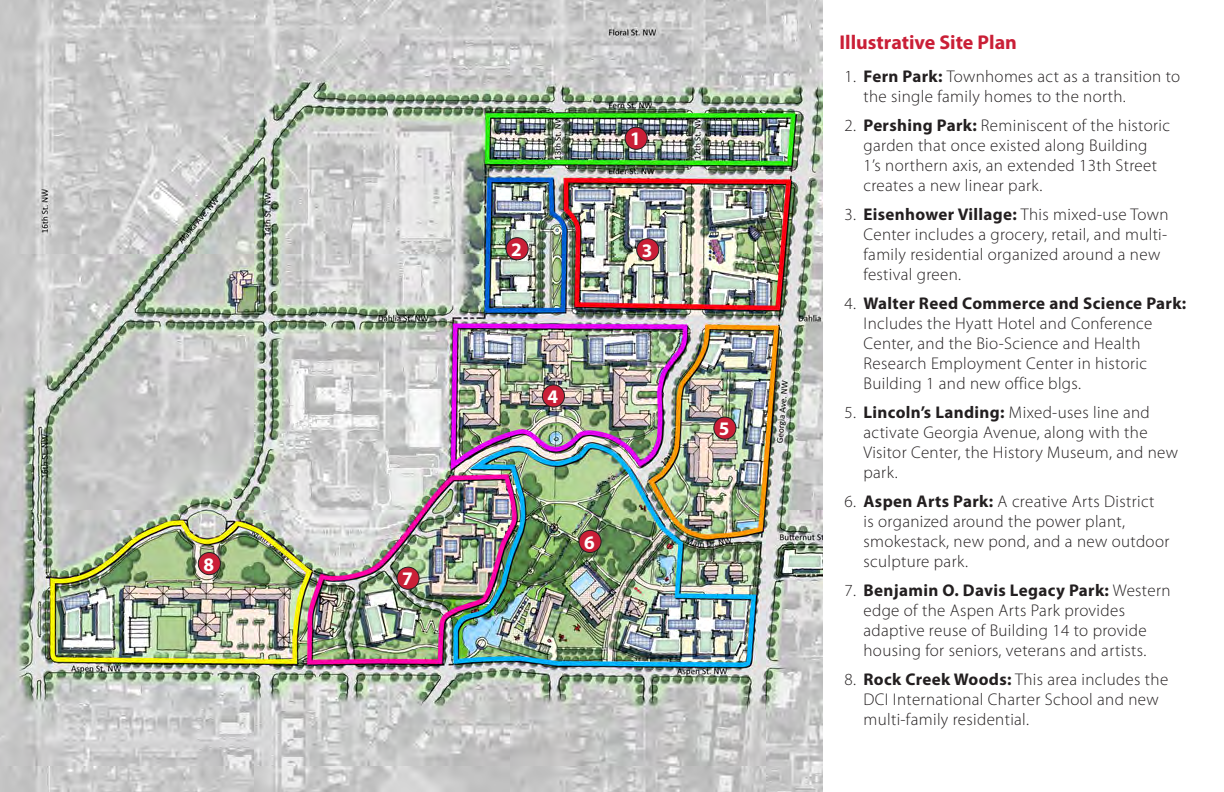
<style>
.page{position:relative;width:1224px;height:792px;background:#fff}
.page>*{position:absolute;margin:0;border:0;box-sizing:border-box;transform-origin:0 0}
.t1{font:700 20px "Myriad Pro";color:#ca1f37}
.t2{font:700 19.2px "Myriad Pro";color:#fff}
.t3{font:300 17px/20px "Myriad Pro";letter-spacing:.02em;color:#231f20}
.s1{font-weight:700}
</style>
<div class="page">
<img style="left:0;top:0;width:823px;height:792px">
<div style="left:625px;top:127px;width:22px;height:22px;background:#ca1f37;border-radius:50%"></div>
<div style="left:625px;top:127px;width:23px;height:23px;border:1px solid #231f20;border-radius:50%"></div>
<div style="left:506px;top:238px;width:22px;height:22px;background:#ca1f37;border-radius:50%"></div>
<div style="left:506px;top:237px;width:23px;height:23px;border:1px solid #231f20;border-radius:50%"></div>
<div style="left:637px;top:239px;width:22px;height:22px;background:#ca1f37;border-radius:50%"></div>
<div style="left:636px;top:238px;width:23px;height:23px;border:1px solid #231f20;border-radius:50%"></div>
<div style="left:542px;top:385px;width:22px;height:22px;background:#ca1f37;border-radius:50%"></div>
<div style="left:542px;top:384px;width:23px;height:24px;border:1px solid #231f20;border-radius:50%"></div>
<div style="left:714px;top:417px;width:22px;height:22px;background:#ca1f37;border-radius:50%"></div>
<div style="left:713px;top:417px;width:23px;height:23px;border:1px solid #231f20;border-radius:50%"></div>
<div style="left:579px;top:530px;width:22px;height:23px;background:#ca1f37;border-radius:50%"></div>
<div style="left:579px;top:530px;width:23px;height:23px;border:1px solid #231f20;border-radius:50%"></div>
<div style="left:397px;top:567px;width:22px;height:22px;background:#ca1f37;border-radius:50%"></div>
<div style="left:397px;top:567px;width:23px;height:23px;border:1px solid #231f20;border-radius:50%"></div>
<div style="left:198px;top:553px;width:22px;height:22px;background:#ca1f37;border-radius:50%"></div>
<div style="left:198px;top:552px;width:23px;height:23px;border:1px solid #231f20;border-radius:50%"></div>
<p class="t2" style="left:203px;top:552px;width:12px">8</p>
<p class="t2" style="left:402px;top:566px;width:12px">7</p>
<p class="t2" style="left:630px;top:126px;width:12px">1</p>
<p class="t2" style="left:511px;top:237px;width:12px">2</p>
<p class="t2" style="left:642px;top:238px;width:12px">3</p>
<p class="t2" style="left:548px;top:384px;width:12px">4</p>
<p class="t2" style="left:584px;top:530px;width:12px">6</p>
<p class="t2" style="left:719px;top:416px;width:12px">5</p>
<p class="t1" style="left:840px;top:29px;width:179px">Illustrative Site Plan</p>
<p class="t3" style="left:864px;top:66px;width:318px;text-indent:-19px">1. <span class="s1">Fern Park:</span> Townhomes act as a transition to the single family homes to the north.</p>
<p class="t3" style="left:864px;top:115px;width:308px;text-indent:-19px">2. <span class="s1">Pershing Park:</span> Reminiscent of the historic garden that once existed along Building<br>1’s northern axis, an extended 13th Street creates a new linear park.</p>
<p class="t3" style="left:864px;top:204px;width:307px;text-indent:-19px">3. <span class="s1">Eisenhower Village:</span> This mixed-use Town Center includes a grocery, retail, and multi&shy;family residential organized around a new festival green.</p>
<p class="t3" style="left:864px;top:293px;width:324px;text-indent:-19px">4. <span class="s1">Walter Reed Commerce and Science Park:<br></span>Includes the Hyatt Hotel and Conference Center, and the Bio-Science and Health Research Employment Center in historic Building 1 and new office blgs.</p>
<p class="t3" style="left:864px;top:402px;width:316px;text-indent:-19px">5. <span class="s1">Lincoln’s Landing:</span> Mixed-uses line and activate Georgia Avenue, along with the Visitor Center, the History Museum, and new park.</p>
<p class="t3" style="left:864px;top:491px;width:307px;text-indent:-19px">6. <span class="s1">Aspen Arts Park:</span> A creative Arts District<br>is organized around the power plant, smokestack, new pond, and a new outdoor sculpture park.</p>
<p class="t3" style="left:864px;top:580px;width:309px;text-indent:-19px">7. <span class="s1">Benjamin O. Davis Legacy Park:</span> Western edge of the Aspen Arts Park provides adaptive reuse of Building 14 to provide housing for seniors, veterans and artists.</p>
<p class="t3" style="left:864px;top:669px;width:306px;text-indent:-19px">8. <span class="s1">Rock Creek Woods:</span> This area includes the<br>DCI International Charter School and new multi-family residential.</p>
</div>
